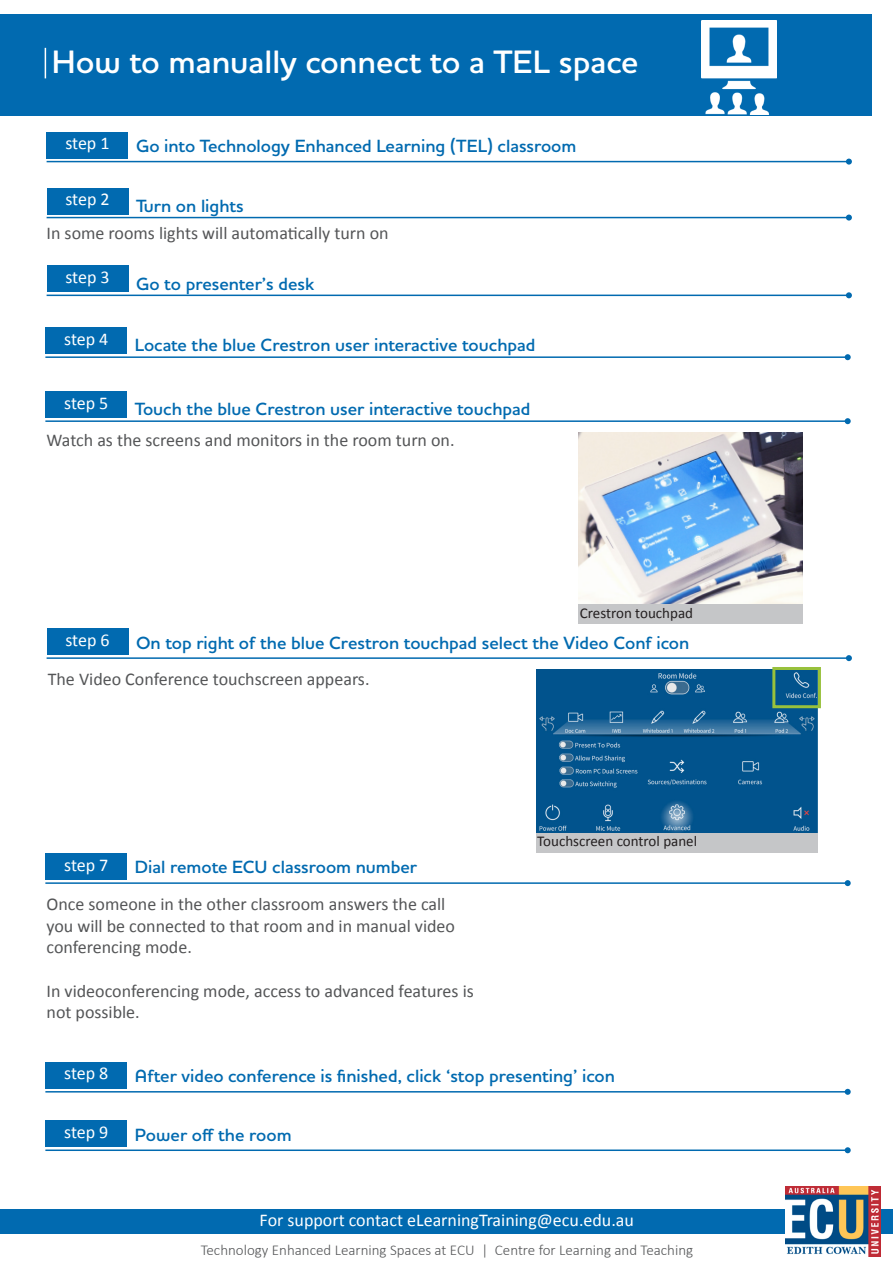
<style>
.page{position:relative;width:893px;height:1263px;background:#fff}
.page>*{position:absolute;margin:0;border:0;box-sizing:border-box;transform-origin:0 0}
.t1{font:600 33px "Houschka Pro";color:#fff}
.t2{font:600 18px "Houschka Pro";color:#016ab0}
.t3{font:18px/21.6px "Calibri";color:#545557}
.t4{font:18px "Calibri";color:#fff}
.t5{font:300 15px "Calibri";color:#545557}
.t6{font:15px "Calibri";color:#231f20}
</style>
<div class="page">
<div style="left:47px;top:132px;width:81px;height:26px;background:#016ab0"></div>
<hr style="left:47px;top:161px;width:802px;height:1px;background:#016ab0">
<svg style="left:846px;top:159px;width:6px;height:6px"></svg>
<div style="left:45px;top:391px;width:82px;height:27px;background:#016ab0"></div>
<div style="left:45px;top:327px;width:82px;height:27px;background:#016ab0"></div>
<div style="left:47px;top:266px;width:81px;height:26px;background:#016ab0"></div>
<div style="left:47px;top:188px;width:81px;height:26px;background:#016ab0"></div>
<hr style="left:45px;top:420px;width:803px;height:2px;background:#016ab0">
<svg style="left:845px;top:418px;width:6px;height:6px"></svg>
<hr style="left:45px;top:356px;width:803px;height:2px;background:#016ab0">
<svg style="left:845px;top:354px;width:6px;height:6px"></svg>
<hr style="left:47px;top:295px;width:802px;height:1px;background:#016ab0">
<svg style="left:846px;top:292px;width:6px;height:6px"></svg>
<hr style="left:47px;top:217px;width:802px;height:1px;background:#016ab0">
<svg style="left:846px;top:215px;width:6px;height:6px"></svg>
<div style="left:45px;top:853px;width:82px;height:27px;background:#016ab0"></div>
<div style="left:45px;top:1062px;width:82px;height:26px;background:#016ab0"></div>
<div style="left:45px;top:1120px;width:82px;height:27px;background:#016ab0"></div>
<div style="left:47px;top:628px;width:81px;height:27px;background:#016ab0"></div>
<img style="left:536px;top:669px;width:282px;height:164px">
<div style="left:772px;top:667px;width:49px;height:41px;border:3px solid #98c13c"></div>
<hr style="left:45px;top:882px;width:803px;height:2px;background:#016ab0">
<svg style="left:845px;top:880px;width:6px;height:6px"></svg>
<hr style="left:45px;top:1091px;width:803px;height:1px;background:#016ab0">
<svg style="left:845px;top:1089px;width:6px;height:6px"></svg>
<hr style="left:45px;top:1149px;width:803px;height:2px;background:#016ab0">
<svg style="left:845px;top:1147px;width:6px;height:6px"></svg>
<hr style="left:47px;top:657px;width:802px;height:2px;background:#016ab0">
<svg style="left:846px;top:655px;width:6px;height:6px"></svg>
<div style="left:0;top:1209px;width:893px;height:24px;background:#016ab0"></div>
<img style="left:579px;top:433px;width:224px;height:172px">
<div style="left:579px;top:605px;width:224px;height:19px;background:#c5c6c8"></div>
<div style="left:536px;top:834px;width:282px;height:19px;background:#c5c6c8"></div>
<div style="left:0;top:14px;width:871px;height:102px;background:#016ab0"></div>
<img style="left:702px;top:20px;width:74px;height:95px">
<hr style="left:45px;top:48px;width:1px;height:30px;background:#fff">
<img style="left:786px;top:1186px;width:94px;height:70px">
<p class="t1" style="left:52px;top:40px;width:588px">How to manually connect to a TEL space</p>
<p class="t4" style="left:65px;top:132px;width:46px">step 1</p>
<p class="t2" style="left:136px;top:134px;width:442px">Go into Technology Enhanced Learning (TEL) classroom</p>
<p class="t4" style="left:65px;top:188px;width:46px">step 2</p>
<p class="t2" style="left:136px;top:194px;width:109px">Turn on lights</p>
<p class="t3" style="left:47px;top:222px;width:344px">In some rooms lights will automatically turn on</p>
<p class="t4" style="left:65px;top:266px;width:46px">step 3</p>
<p class="t2" style="left:136px;top:272px;width:180px">Go to presenter’s desk</p>
<p class="t4" style="left:64px;top:327px;width:46px">step 4</p>
<p class="t2" style="left:135px;top:333px;width:402px">Locate the blue Crestron user interactive touchpad</p>
<p class="t4" style="left:64px;top:391px;width:46px">step 5</p>
<p class="t2" style="left:135px;top:397px;width:397px">Touch the blue Crestron user interactive touchpad</p>
<p class="t3" style="left:47px;top:429px;width:410px">Watch as the screens and monitors in the room turn on.</p>
<p class="t6" style="left:580px;top:603px;width:115px">Crestron touchpad</p>
<p class="t4" style="left:65px;top:628px;width:46px">step 6</p>
<p class="t2" style="left:136px;top:631px;width:555px">On top right of the blue Crestron touchpad select the Video Conf icon</p>
<p class="t3" style="left:48px;top:668px;width:323px">The Video Conference touchscreen appears.</p>
<p class="t4" style="left:64px;top:853px;width:46px">step 7</p>
<p class="t2" style="left:135px;top:856px;width:284px">Dial remote ECU classroom number</p>
<p class="t3" style="left:47px;top:893px;width:410px">Once someone in the other classroom answers the call you will be connected to that room and in manual video conferencing mode.</p>
<p class="t3" style="left:47px;top:980px;width:429px">In videoconferencing mode, access to advanced features is not possible.</p>
<p class="t6" style="left:537px;top:832px;width:161px">Touchscreen control panel</p>
<p class="t4" style="left:64px;top:1062px;width:46px">step 8</p>
<p class="t4" style="left:64px;top:1120px;width:46px">step 9</p>
<p class="t2" style="left:135px;top:1064px;width:481px">After video conference is finished, click ‘stop presenting’ icon</p>
<p class="t2" style="left:135px;top:1123px;width:158px">Power off the room</p>
<p class="t4" style="left:260px;top:1209px;width:376px">For support contact eLearningTraining@ecu.edu.au</p>
<p class="t5" style="left:201px;top:1241px;width:494px">Technology Enhanced Learning Spaces at ECU | Centre for Learning and Teaching</p>
</div>
